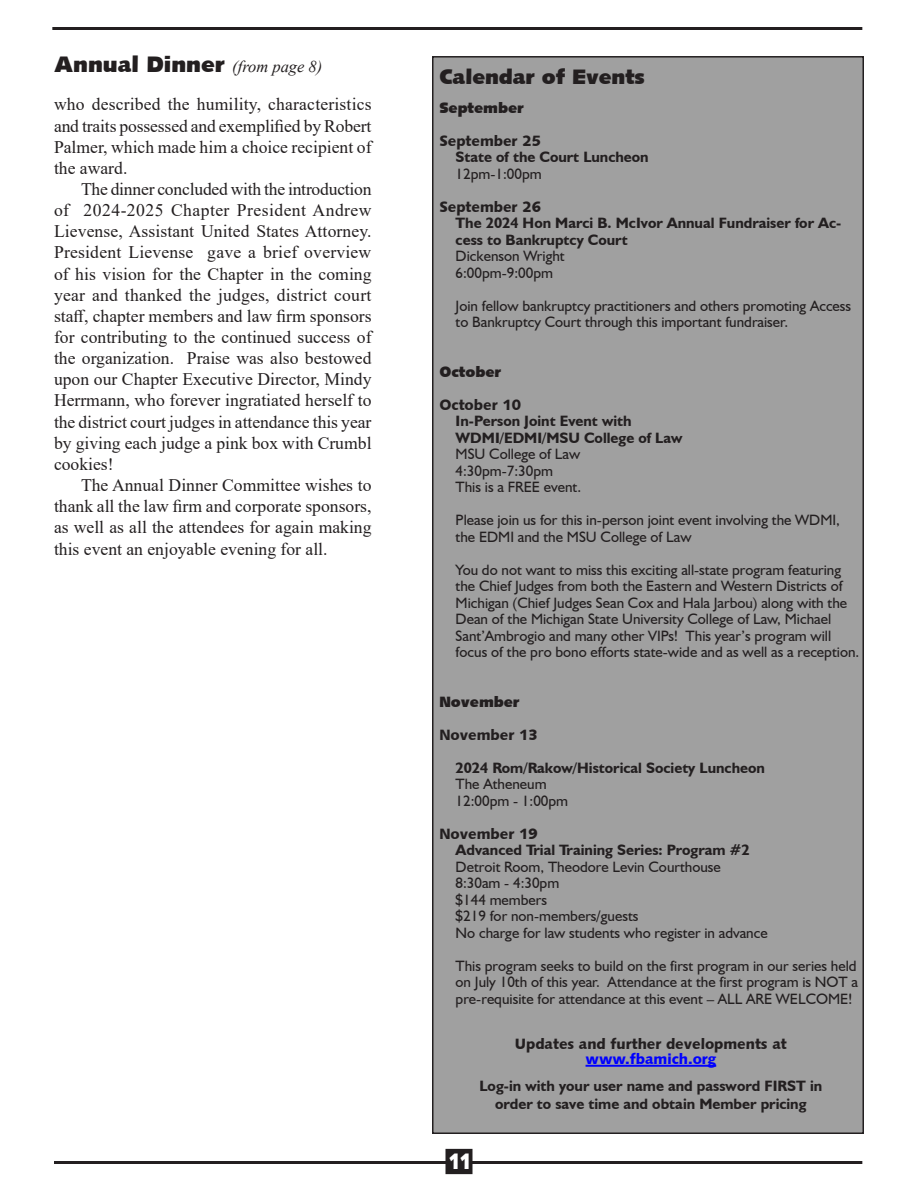
<style>
.page{position:relative;width:918px;height:1188px;background:#fff}
.page>*{position:absolute;margin:0;border:0;box-sizing:border-box;transform-origin:0 0}
.Headline{font:22.5px "Humanist 531 BT Ultra Black A";color:#231f20}
.Headline-2{font:22.5px "Humanist 531 BT Ultra Black A";color:#fff;scale:.75 1}
.Headline-3{font:21px "Humanist 531 BT Ultra Black A";color:#231f20}
.Body_text{font:17.7px/21.1px "Times New Roman";color:#231f20;text-align:justify}
.Schedule{font:15px/16.5px "Humanist 521 BT";color:#231f20}
.Schedule-2{font:700 15px/16.5px "Humanist 521 BT";color:#231f20}
.Schedule-3{font:15px "Humanist 531 BT Black A";color:#231f20}
.Headline-4{font:15px "Humanist 531 BT Ultra Black A";color:#231f20}
.Subhead_1{font:15px "Humanist 531 BT Black A";color:#231f20}
.Headline-5{font:15px "Humanist 531 BT Black A";color:#231f20}
.Schedule-4{font:15px "Humanist 531 BT Black A";color:#00f}
.s1{font-family:"Times New Roman";font-style:italic;font-size:16.5px}
</style>
<div class="page">
<hr style="left:54px;top:1161px;width:808px;height:3px;background:#231f20">
<hr style="left:52px;top:27px;width:810px;height:3px;background:#231f20">
<div style="left:446px;top:1150px;width:26px;height:23px;background:#231f20"></div>
<div style="left:446px;top:1149px;width:26px;height:25px;border:2px solid #231f20"></div>
<div style="left:433px;top:57px;width:430px;height:1076px;background:#a0a0a0"></div>
<hr style="left:586px;top:1065px;width:130px;height:2px;background:#00f">
<p class="Headline" style="left:55px;top:50px;width:269px">Annual Dinner <span class="s1">(from page 8)</span></p>
<p class="Body_text" style="left:54px;top:93px;width:319px">who described the humility, characteristics and traits possessed and exemplified by Robert Palmer, which made him a choice recipient of the award.</p>
<p class="Body_text" style="left:54px;top:178px;width:319px;text-indent:27px">The dinner concluded with the introduction of 2024-2025 Chapter President Andrew Lievense, Assistant United States Attorney.<br>President Lievense gave a brief overview of his vision for the Chapter in the coming year and thanked the judges, district court staff, chapter members and law firm sponsors for contributing to the continued success of the organization. Praise was also bestowed upon our Chapter Executive Director, Mindy Herrmann, who forever ingratiated herself to the district court judges in attendance this year by giving each judge a pink box with Crumbl cookies!</p>
<p class="Body_text" style="left:54px;top:474px;width:319px;text-indent:27px">The Annual Dinner Committee wishes to thank all the law firm and corporate sponsors, as well as all the attendees for again making this event an enjoyable evening for all.</p>
<p class="Headline-3" style="left:439px;top:64px;width:207px">Calendar of Events</p>
<p class="Headline-4" style="left:439px;top:98px;width:86px">September</p>
<p class="Subhead_1" style="left:439px;top:131px;width:103px">September 25</p>
<p class="Schedule-2" style="left:456px;top:149px;width:195px">State of the Court Luncheon</p>
<p class="Schedule" style="left:456px;top:165px;width:88px">12pm-1:00pm</p>
<p class="Schedule-3" style="left:439px;top:197px;width:103px">September 26</p>
<p class="Schedule-2" style="left:456px;top:215px;width:387px">The 2024 Hon Marci B. McIvor Annual Fundraiser for Ac&shy;cess to Bankruptcy Court</p>
<p class="Schedule" style="left:456px;top:248px;width:111px">Dickenson Wright</p>
<p class="Schedule" style="left:456px;top:264px;width:99px">6:00pm-9:00pm</p>
<p class="Schedule" style="left:456px;top:297px;width:397px">Join fellow bankruptcy practitioners and others promoting Access to Bankruptcy Court through this important fundraiser.</p>
<p class="Headline-4" style="left:439px;top:362px;width:63px">October</p>
<p class="Headline-5" style="left:439px;top:395px;width:83px">October 10</p>
<p class="Schedule-2" style="left:456px;top:413px;width:178px">In-Person Joint Event with</p>
<p class="Schedule-2" style="left:456px;top:429px;width:228px">WDMI/EDMI/MSU College of Law</p>
<p class="Schedule" style="left:456px;top:446px;width:126px">MSU College of Law</p>
<p class="Schedule" style="left:456px;top:462px;width:99px">4:30pm-7:30pm</p>
<p class="Schedule" style="left:456px;top:479px;width:127px">This is a FREE event.</p>
<p class="Schedule" style="left:456px;top:512px;width:386px">Please join us for this in-person joint event involving the WDMI, the EDMI and the MSU College of Law</p>
<p class="Schedule" style="left:456px;top:561px;width:405px">You do not want to miss this exciting all-state program featuring the Chief Judges from both the Eastern and Western Districts of Michigan (Chief Judges Sean Cox and Hala Jarbou) along with the Dean of the Michigan State University College of Law, Michael Sant’Ambrogio and many other VIPs! This year’s program will focus of the pro bono efforts state-wide and as well as a reception.</p>
<p class="Headline-4" style="left:439px;top:692px;width:82px">November</p>
<p class="Headline-5" style="left:439px;top:725px;width:100px">November 13</p>
<p class="Schedule-2" style="left:456px;top:759px;width:311px">2024 Rom/Rakow/Historical Society Luncheon</p>
<p class="Schedule" style="left:456px;top:776px;width:93px">The Atheneum</p>
<p class="Schedule" style="left:456px;top:792px;width:114px">12:00pm - 1:00pm</p>
<p class="Subhead_1" style="left:439px;top:824px;width:100px">November 19</p>
<p class="Schedule-2" style="left:456px;top:842px;width:295px">Advanced Trial Training Series: Program #2</p>
<p class="Schedule" style="left:456px;top:858px;width:267px">Detroit Room, Theodore Levin Courthouse</p>
<p class="Schedule" style="left:456px;top:875px;width:105px">8:30am - 4:30pm</p>
<p class="Schedule" style="left:456px;top:891px;width:93px">$144 members</p>
<p class="Schedule" style="left:456px;top:908px;width:184px">$219 for non-members/guests</p>
<p class="Schedule" style="left:456px;top:924px;width:314px">No charge for law students who register in advance</p>
<p class="Schedule" style="left:456px;top:957px;width:404px;text-align:justify">This program seeks to build on the first program in our series held on July 10th of this year. Attendance at the first program is NOT a pre-requisite for attendance at this event – ALL ARE WELCOME!</p>
<p class="Schedule-3" style="left:515px;top:1034px;width:273px">Updates and further developments at</p>
<p class="Schedule-4" style="left:586px;top:1049px;width:132px">www.fbamich.org</p>
<p class="Schedule-2" style="left:480px;top:1077px;width:344px">Log-in with your user name and password FIRST in</p>
<p class="Schedule-2" style="left:495px;top:1095px;width:313px">order to save time and obtain Member pricing</p>
<p class="Headline-2" style="left:449px;top:1147px;width:31px">11</p>
</div>
